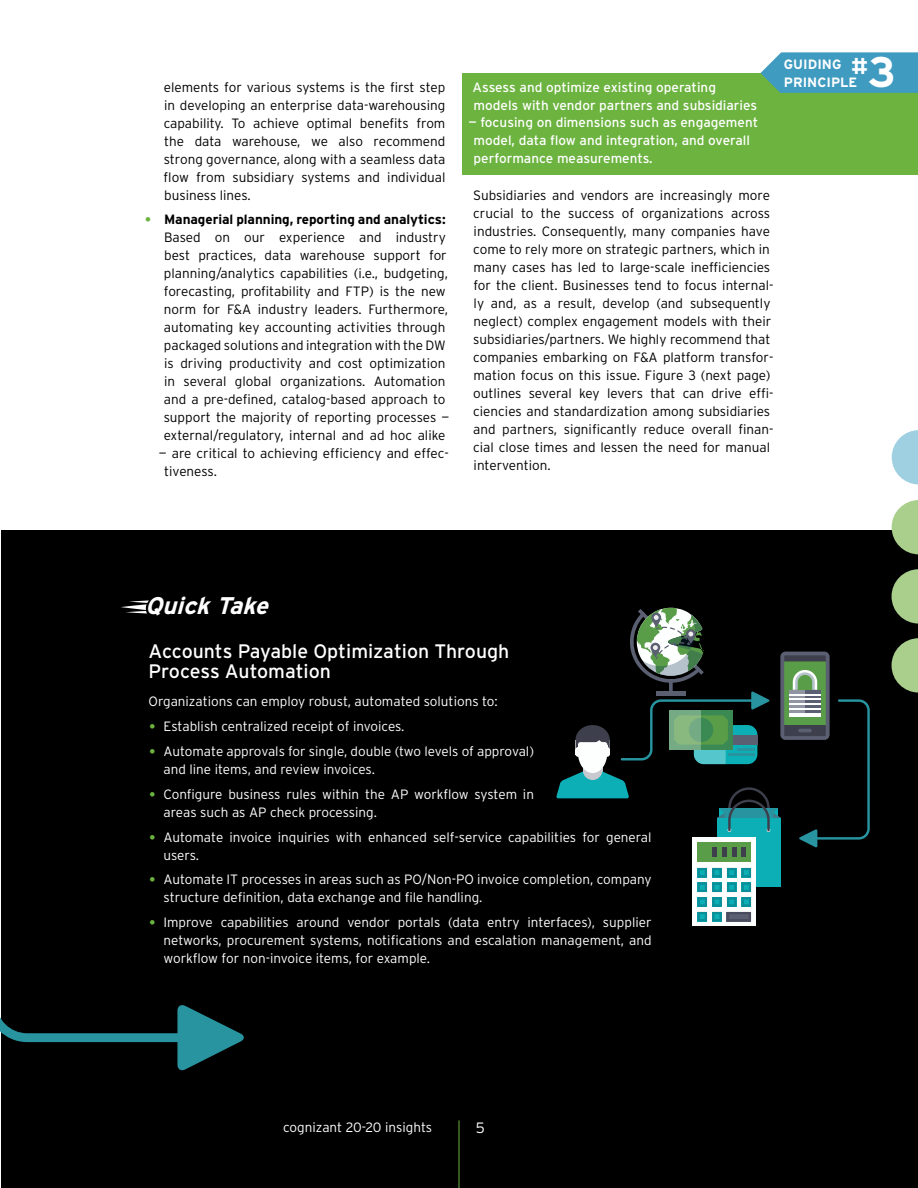
<style>
.page{position:relative;width:918px;height:1188px;background:#fff}
.page>*{position:absolute;margin:0;border:0;box-sizing:border-box;transform-origin:0 0}
.t1{font:italic 700 24px "Interstate";color:#fff}
.t2{font:700 22.95px "Interstate";color:#fff}
.t3{font:19.5px/19.5px "Interstate";color:#fff}
.t4{font:300 15px "Interstate";color:#fff}
.t5{font:300 13.5px/18px "Interstate";color:#000}
.t6{font:300 13.5px/18px "Interstate";color:#fff}
.t7{font:13.5px/18px "Interstate";color:#fff}
.t8{font:700 13.5px/18px "Interstate";color:#fff}
.s1{font-size:21px;color:#6cb33f}
.s2{font-weight:700}
.s3{font-size:42.75px}
</style>
<div class="page">
<svg style="left:892px;top:430px;width:26px;height:54px"></svg>
<div style="left:462px;top:73px;width:456px;height:102px;background:#6cb33f"></div>
<svg style="left:760px;top:52px;width:158px;height:41px;background:#48a0be"></svg>
<div style="left:1px;top:530px;width:917px;height:658px;background:#000"></div>
<svg style="left:121px;top:600px;width:28px;height:14px"></svg>
<div style="left:693px;top:838px;width:63px;height:88px;background:#fdfefe"></div>
<svg style="left:556px;top:608px;width:314px;height:314px"></svg>
<div style="left:669px;top:710px;width:32px;height:39px;background:linear-gradient(to right,#80b381,#7cb082)"></div>
<svg style="left:0;top:1005px;width:244px;height:66px"></svg>
<hr style="left:459px;top:1120px;width:1px;height:68px;background:#6cb33f">
<svg style="left:892px;top:638px;width:26px;height:55px"></svg>
<svg style="left:892px;top:569px;width:26px;height:55px"></svg>
<svg style="left:892px;top:500px;width:26px;height:54px"></svg>
<p class="t5" style="left:164px;top:78px;width:283px;text-align:justify">elements for various systems is the first step in developing an enterprise data-warehousing capability. To achieve optimal benefits from the data warehouse, we also recommend strong governance, along with a seamless data flow from subsidiary systems and individual business lines.</p>
<p class="t5" style="left:164px;top:210px;width:287px;text-indent:-20px"><span class="s1">•</span> <span class="s2">Managerial planning, reporting and analytics:<br></span>Based on our experience and industry best practices, data warehouse support for planning/analytics capabilities (i.e., budgeting, forecasting, profitability and FTP) is the new norm for F&amp;A industry leaders. Furthermore, automating key accounting activities through packaged solutions and integration with the DW is driving productivity and cost optimization in several global organizations. Automation and a pre-defined, catalog-based approach to support the majority of reporting processes — external/regulatory, internal and ad hoc alike</p>
<p class="t5" style="left:164px;top:444px;width:286px;text-indent:-5px">— are critical to achieving efficiency and effec&shy;tiveness.</p>
<p class="t7" style="left:472px;top:78px;width:286px">Assess and optimize existing operating models with vendor partners and subsidiaries</p>
<p class="t7" style="left:474px;top:114px;width:286px;text-indent:-5px">— focusing on dimensions such as engagement model, data flow and integration, and overall performance measurements.</p>
<p class="t5" style="left:473px;top:186px;width:302px">Subsidiaries and vendors are increasingly more crucial to the success of organizations across industries. Consequently, many companies have come to rely more on strategic partners, which in many cases has led to large-scale inefficiencies for the client. Businesses tend to focus internal&shy;ly and, as a result, develop (and subsequently neglect) complex engagement models with their subsidiaries/partners. We highly recommend that companies embarking on F&amp;A platform transfor&shy;mation focus on this issue. Figure 3 (next page) outlines several key levers that can drive effi&shy;ciencies and standardization among subsidiaries and partners, significantly reduce overall finan&shy;cial close times and lessen the need for manual intervention.</p>
<h2 class="t2" style="left:851px;top:53px;width:46px">#<span class="s3">3</span></h2>
<p class="t8" style="left:784px;top:55px;width:75px">GUIDING<br>PRINCIPLE</p>
<h1 class="t1" style="left:145px;top:593px;width:131px">Quick Take</h1>
<h3 class="t3" style="left:148px;top:642px;width:362px">Accounts Payable Optimization Through<br>Process Automation</h3>
<p class="t6" style="left:148px;top:692px;width:351px">Organizations can employ robust, automated solutions to:</p>
<p class="t6" style="left:148px;top:717px;width:258px"><span class="s1">•</span> Establish centralized receipt of invoices.</p>
<p class="t6" style="left:164px;top:742px;width:372px;text-indent:-15px"><span class="s1">•</span> Automate approvals for single, double (two levels of approval) and line items, and review invoices.</p>
<p class="t6" style="left:164px;top:785px;width:372px;text-indent:-15px"><span class="s1">•</span> Configure business rules within the AP workflow system in areas such as AP check processing.</p>
<p class="t6" style="left:164px;top:828px;width:490px;text-indent:-15px"><span class="s1">•</span> Automate invoice inquiries with enhanced self-service capabilities for general users.</p>
<p class="t6" style="left:164px;top:870px;width:490px;text-indent:-15px"><span class="s1">•</span> Automate IT processes in areas such as PO/Non-PO invoice completion, company structure definition, data exchange and file handling.</p>
<p class="t6" style="left:164px;top:913px;width:490px;text-align:justify;text-indent:-15px"><span class="s1">•</span> Improve capabilities around vendor portals (data entry interfaces), supplier networks, procurement systems, notifications and escalation management, and workflow for non-invoice items, for example.</p>
<p class="t6" style="left:283px;top:1118px;width:151px">cognizant 20-20 insights</p>
<p class="t4" style="left:476px;top:1119px;width:11px">5</p>
</div>
